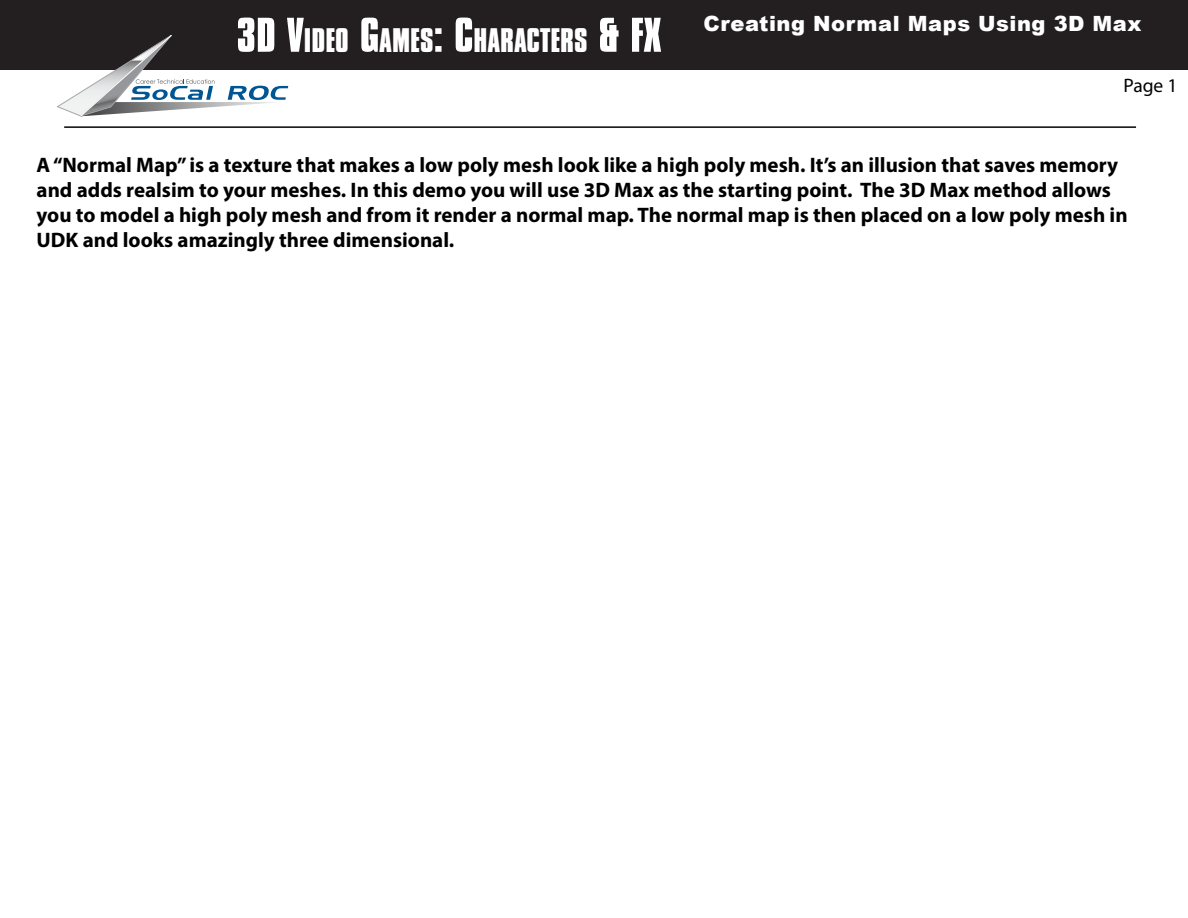
<style>
.page{position:relative;width:1188px;height:918px;background:#fff}
.page>*{position:absolute;margin:0;border:0;box-sizing:border-box;transform-origin:0 0}
.t1{font:700 35.7px "Compacta Std";color:#fff}
.t2{font:700 21px/25.2px "Myriad Pro";color:#000}
.t3{font:900 21px "Arial";letter-spacing:.025em;color:#fff}
.t4{font:19.5px "Myriad Pro";color:#000}
.s1{font-size:51px}
</style>
<div class="page">
<hr style="left:64px;top:126px;width:1072px;height:2px;background:#231f20">
<div style="left:0;top:0;width:1188px;height:70px;background:#231f20"></div>
<svg style="left:57px;top:35px;width:231px;height:82px"></svg>
<h1 class="t1" style="left:237px;top:21px;width:426px"><span class="s1">3D V</span>IDEO <span class="s1">G</span>AMES<span class="s1">: C</span>HARACTERS <span class="s1">&amp; FX</span></h1>
<p class="t3" style="left:704px;top:8px;width:440px">Creating Normal Maps Using 3D Max</p>
<p class="t4" style="left:1124px;top:73px;width:56px">Page 1</p>
<p class="t2" style="left:37px;top:151px;width:1093px">A “Normal Map” is a texture that makes a low poly mesh look like a high poly mesh. It’s an illusion that saves memory and adds realsim to your meshes. In this demo you will use 3D Max as the starting point. The 3D Max method allows you to model a high poly mesh and from it render a normal map. The normal map is then placed on a low poly mesh in UDK and looks amazingly three dimensional.</p>
</div>
